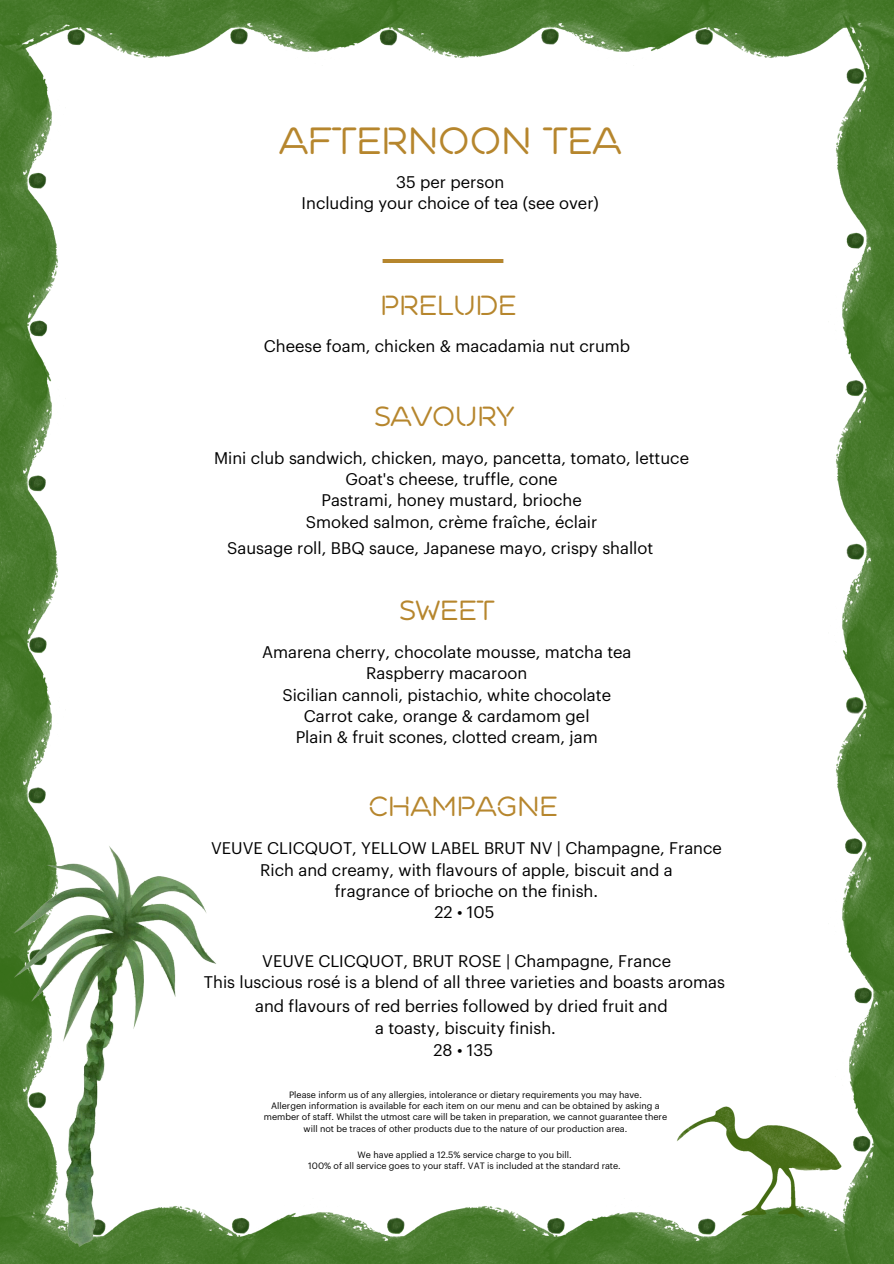
<style>
.page{position:relative;width:894px;height:1264px;background:#fff}
.page>*{position:absolute;margin:0;border:0;box-sizing:border-box;transform-origin:0 0}
.t1{font:700 39px "Veon 100 Watt";color:#b6862d}
.t2{font:700 28.5px "Veon 100 Watt";color:#b6862d}
.t3{font:16.5px/21.3px "Graphik";color:#000;text-align:center}
.t4{font:9px/11.2px "Graphik";color:#000;text-align:center}
</style>
<div class="page">
<img style="left:0;top:0;width:893px;height:1263px">
<img style="left:375px;top:259px;width:135px;height:3px">
<img style="left:0;top:819px;width:226px;height:444px">
<img style="left:634px;top:1019px;width:249px;height:213px">
<p class="t1" style="left:279px;top:124px;width:343px">AFTERNOON TEA</p>
<p class="t3" style="left:301px;top:172px;width:299px">35 per person<br>Including your choice of tea (see over)</p>
<h1 class="t2" style="left:380px;top:293px;width:138px">PRELUDE</h1>
<p class="t3" style="left:264px;top:336px;width:368px">Cheese foam, chicken &amp; macadamia nut crumb</p>
<p class="t2" style="left:374px;top:404px;width:141px">SAVOURY</p>
<h2 class="t3" style="left:214px;top:447px;width:476px">Mini club sandwich, chicken, mayo, pancetta, tomato, lettuce Goat's cheese, truffle, cone<br>Pastrami, honey mustard, brioche<br>Smoked salmon, crème fraîche, éclair</h2>
<h3 class="t3" style="left:227px;top:537px;width:427px">Sausage roll, BBQ sauce, Japanese mayo, crispy shallot</h3>
<h3 class="t2" style="left:399px;top:598px;width:97px">SWEET</h3>
<h3 class="t3" style="left:262px;top:642px;width:371px">Amarena cherry, chocolate mousse, matcha tea Raspberry macaroon<br>Sicilian cannoli, pistachio, white chocolate Carrot cake, orange &amp; cardamom gel<br>Plain &amp; fruit scones, clotted cream, jam</h3>
<h3 class="t2" style="left:368px;top:795px;width:191px">CHAMPAGNE</h3>
<h1 class="t3" style="left:211px;top:838px;width:512px">VEUVE CLICQUOT, YELLOW LABEL BRUT NV | Champagne, France Rich and creamy, with flavours of apple, biscuit and a<br>fragrance of brioche on the finish.<br>22 • 105</h1>
<h3 class="t3" style="left:204px;top:950px;width:522px">VEUVE CLICQUOT, BRUT ROSE | Champagne, France<br>This luscious rosé is a blend of all three varieties and boasts aromas</h3>
<h3 class="t3" style="left:255px;top:995px;width:414px">and flavours of red berries followed by dried fruit and</h3>
<h1 class="t3" style="left:375px;top:1018px;width:182px">a toasty, biscuity finish.<br>28 • 135</h1>
<h3 class="t4" style="left:264px;top:1089px;width:404px">Please inform us of any allergies, intolerance or dietary requirements you may have.<br>Allergen information is available for each item on our menu and can be obtained by asking a member of staff. Whilst the utmost care will be taken in preparation, we cannot guarantee there will not be traces of other products due to the nature of our production area.</h3>
<h3 class="t4" style="left:308px;top:1149px;width:314px">We have applied a 12.5% service charge to you bill.<br>100% of all service goes to your staff. VAT is included at the standard rate.</h3>
</div>
